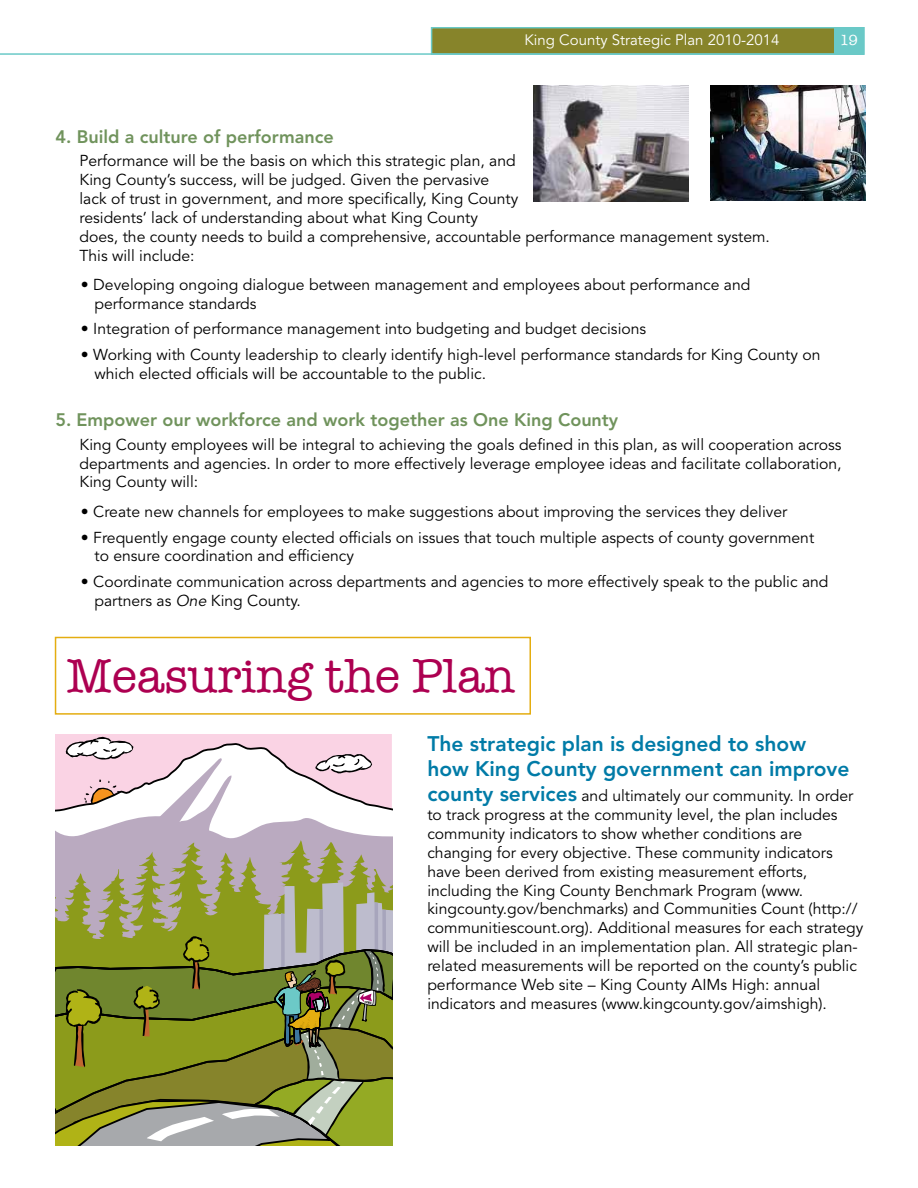
<style>
.page{position:relative;width:918px;height:1188px;background:#fff}
.page>*{position:absolute;margin:0;border:0;box-sizing:border-box;transform-origin:0 0}
.t1{font:48px "American Typewriter";color:#ad0051}
.t2{font:800 21px/25.2px "Avenir LT Std";color:#007ba7}
.t3{font:800 18px "Avenir LT Std";color:#70935c}
.t4{font:15.75px/18.9px "Avenir LT Std";color:#000}
.t5{font:15px "Avenir LT Std";color:#fff}
.t6{font:15px "American Typewriter";color:#fff}
.s1{font-style:italic}
.s2{font-weight:800;font-size:21px;color:#007ba7}
</style>
<div class="page">
<div style="left:431px;top:27px;width:434px;height:28px;background:#87842a;border:2px solid #6ac9c7"></div>
<hr style="left:0;top:53px;width:864px;height:2px;background:#6ac9c7">
<div style="left:835px;top:26px;width:29px;height:29px;background:#6ac9c7"></div>
<img style="left:710px;top:85px;width:156px;height:116px">
<img style="left:534px;top:85px;width:154px;height:116px">
<svg style="left:56px;top:743px;width:336px;height:69px"></svg>
<svg style="left:56px;top:817px;width:336px;height:23px;fill:#bbacc1"></svg>
<svg style="left:56px;top:840px;width:336px;height:42px;background:#b0a69f"></svg>
<svg style="left:146px;top:757px;width:86px;height:82px"></svg>
<svg style="left:315px;top:754px;width:57px;height:19px"></svg>
<svg style="left:66px;top:737px;width:67px;height:23px"></svg>
<svg style="left:56px;top:882px;width:336px;height:263px;background:#8a9146"></svg>
<div style="left:55px;top:637px;width:476px;height:78px;border:2px solid #e4ad10"></div>
<div style="left:0;top:0;width:918px;height:27px;background:#fff"></div>
<p class="t5" style="left:525px;top:31px;width:257px">King County Strategic Plan 2010-2014</p>
<p class="t6" style="left:840px;top:29px;width:20px">19</p>
<p class="t3" style="left:56px;top:126px;width:280px">4. Build a culture of performance</p>
<p class="t4" style="left:80px;top:152px;width:692px">Performance will be the basis on which this strategic plan, and<br>King County’s success, will be judged. Given the pervasive<br>lack of trust in government, and more specifically, King County<br>residents’ lack of understanding about what King County<br>does, the county needs to build a comprehensive, accountable performance management system.<br>This will include:</p>
<p class="t4" style="left:94px;top:275px;width:658px;text-indent:-13px">• Developing ongoing dialogue between management and employees about performance and performance standards</p>
<p class="t4" style="left:81px;top:320px;width:567px">• Integration of performance management into budgeting and budget decisions</p>
<p class="t4" style="left:94px;top:346px;width:728px;text-indent:-13px">• Working with County leadership to clearly identify high-level performance standards for King County on which elected officials will be accountable to the public.</p>
<p class="t3" style="left:56px;top:409px;width:564px">5. Empower our workforce and work together as One King County</p>
<p class="t4" style="left:80px;top:435px;width:764px;text-align:justify">King County employees will be integral to achieving the goals defined in this plan, as will cooperation across departments and agencies. In order to more effectively leverage employee ideas and facilitate collaboration, King County will:</p>
<p class="t4" style="left:81px;top:502px;width:708px">• Create new channels for employees to make suggestions about improving the services they deliver</p>
<p class="t4" style="left:94px;top:528px;width:721px;text-indent:-13px">• Frequently engage county elected officials on issues that touch multiple aspects of county government to ensure coordination and efficiency</p>
<p class="t4" style="left:94px;top:573px;width:736px;text-indent:-13px">• Coordinate communication across departments and agencies to more effectively speak to the public and partners as <span class="s1">One</span> King County.</p>
<h1 class="t1" style="left:67px;top:640px;width:450px">Measuring the Plan</h1>
<h2 class="t2" style="left:427px;top:731px;width:424px">The strategic plan is designed to show how King County government can improve</h2>
<p class="t4" style="left:427px;top:787px;width:438px"><span class="s2">county services</span> and ultimately our community. In order to track progress at the community level, the plan includes community indicators to show whether conditions are changing for every objective. These community indicators have been derived from existing measurement efforts, including the King County Benchmark Program (www. kingcounty.gov/benchmarks) and Communities Count (http:// communitiescount.org). Additional measures for each strategy will be included in an implementation plan. All strategic plan&shy;related measurements will be reported on the county’s public performance Web site – King County AIMs High: annual indicators and measures (www.kingcounty.gov/aimshigh).</p>
</div>
